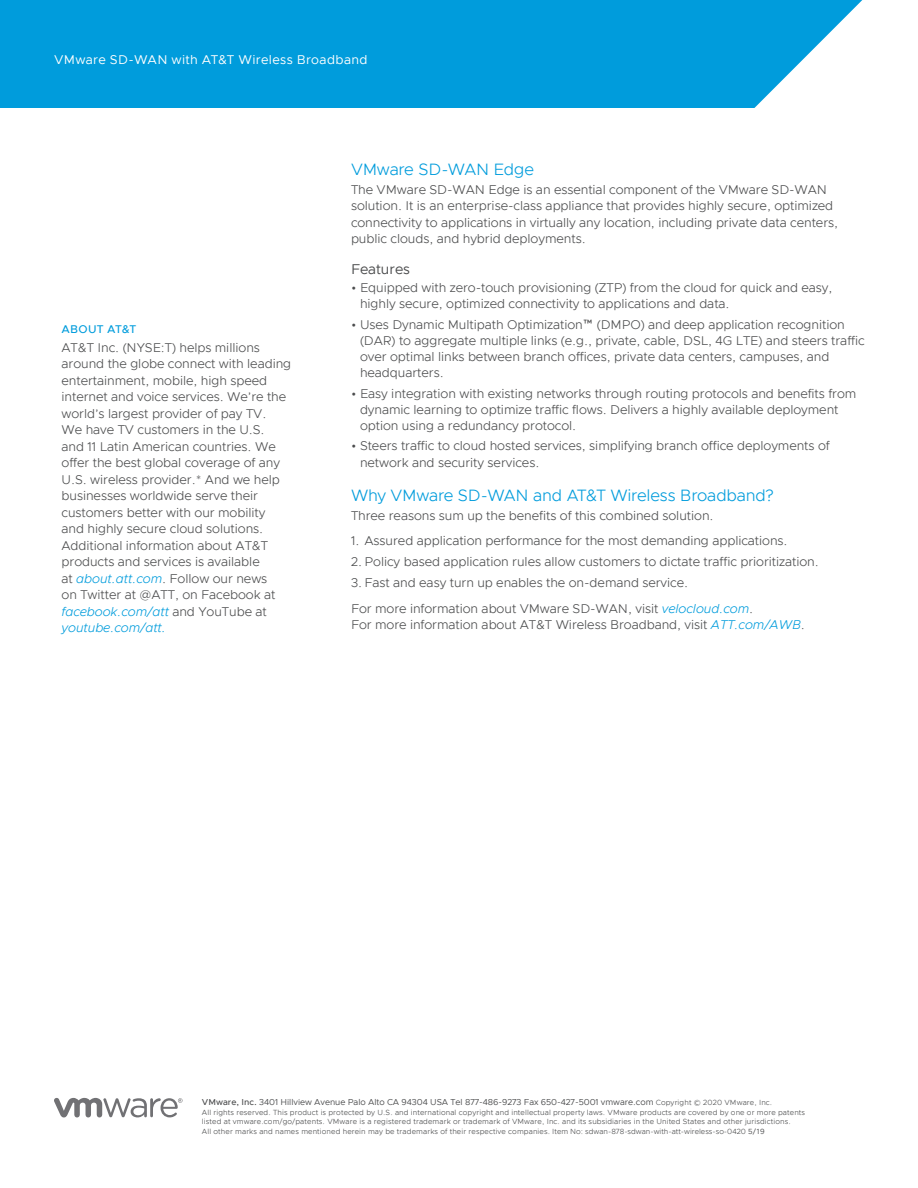
<style>
.page{position:relative;width:918px;height:1188px;background:#fff}
.page>*{position:absolute;margin:0;border:0;box-sizing:border-box;transform-origin:0 0}
._4a__SUBHEAD_1{font:300 16.5px "Metropolis";letter-spacing:-.01em;color:#009cdc}
._4a__SUBHEAD_2{font:14.25px "Metropolis";letter-spacing:-.005em;color:#4b4c4d}
._5b__SIDEBAR_BODY{font:300 12.75px/16.5px "Metropolis";letter-spacing:-.005em;color:#4b4c4d}
._3a__BODY_TEXT{font:300 12.75px/16.5px "Metropolis";letter-spacing:-.005em;color:#4b4c4d}
.FOLIO_WHITE{font:12.75px "Metropolis";letter-spacing:.025em;color:#fff}
._5a__SIDEBAR_HEADER{font:500 11.25px "Metropolis";letter-spacing:.03em;color:#009cdc}
.t1{font:8.7px "Metropolis";letter-spacing:-.005em;color:#4b4c4d}
.t2{font:300 7.5px/9.8px "Metropolis";letter-spacing:.015em;color:#4b4c4d}
.s1{font-style:italic;color:#009cdc}
.s2{font-weight:500}
.s3{font-weight:300;font-size:7.5px}
.s4{font-weight:400}
</style>
<div class="page">
<svg style="left:54px;top:1098px;width:129px;height:19px"></svg>
<div style="left:0;top:0;width:863px;height:108px;background:#009cdc"></div>
<p class="FOLIO_WHITE" style="left:54px;top:52px;width:315px">VMware SD-WAN with AT&amp;T Wireless Broadband</p>
<p class="_5a__SIDEBAR_HEADER" style="left:62px;top:322px;width:76px">ABOUT AT&amp;T</p>
<p class="_5b__SIDEBAR_BODY" style="left:62px;top:339px;width:231px">AT&amp;T Inc. (NYSE:T) helps millions around the globe connect with leading entertainment, mobile, high speed internet and voice services. We’re the world’s largest provider of pay TV.<br>We have TV customers in the U.S.<br>and 11 Latin American countries. We offer the best global coverage of any U.S. wireless provider.* And we help businesses worldwide serve their customers better with our mobility<br>and highly secure cloud solutions.<br>Additional information about AT&amp;T products and services is available<br>at <span class="s1">about.att.com</span>. Follow our news<br>on Twitter at @ATT, on Facebook at <span class="s1">facebook.com/att</span> and YouTube at <span class="s1">youtube.com/att.</span></p>
<p class="_4a__SUBHEAD_1" style="left:351px;top:159px;width:185px">VMware SD-WAN Edge</p>
<p class="_3a__BODY_TEXT" style="left:351px;top:181px;width:489px">The VMware SD-WAN Edge is an essential component of the VMware SD-WAN solution. It is an enterprise-class appliance that provides highly secure, optimized connectivity to applications in virtually any location, including private data centers, public clouds, and hybrid deployments.</p>
<p class="_4a__SUBHEAD_2" style="left:351px;top:260px;width:61px">Features</p>
<p class="_5b__SIDEBAR_BODY" style="left:360px;top:279px;width:474px;text-indent:-9px">• Equipped with zero-touch provisioning (ZTP) from the cloud for quick and easy, highly secure, optimized connectivity to applications and data.</p>
<p class="_5b__SIDEBAR_BODY" style="left:360px;top:316px;width:506px;text-indent:-9px">• Uses Dynamic Multipath Optimization™ (DMPO) and deep application recognition (DAR) to aggregate multiple links (e.g., private, cable, DSL, 4G LTE) and steers traffic over optimal links between branch offices, private data centers, campuses, and headquarters.</p>
<p class="_5b__SIDEBAR_BODY" style="left:360px;top:385px;width:498px;text-indent:-9px">• Easy integration with existing networks through routing protocols and benefits from dynamic learning to optimize traffic flows. Delivers a highly available deployment option using a redundancy protocol.</p>
<p class="_5b__SIDEBAR_BODY" style="left:360px;top:438px;width:471px;text-indent:-9px">• Steers traffic to cloud hosted services, simplifying branch office deployments of network and security services.</p>
<p class="_4a__SUBHEAD_1" style="left:351px;top:485px;width:424px">Why VMware SD-WAN and AT&amp;T Wireless Broadband?</p>
<p class="_3a__BODY_TEXT" style="left:351px;top:507px;width:364px">Three reasons sum up the benefits of this combined solution.</p>
<p class="_5b__SIDEBAR_BODY" style="left:351px;top:533px;width:438px">1. Assured application performance for the most demanding applications.</p>
<p class="_5b__SIDEBAR_BODY" style="left:351px;top:554px;width:469px">2. Policy based application rules allow customers to dictate traffic prioritization.</p>
<p class="_5b__SIDEBAR_BODY" style="left:351px;top:575px;width:339px">3. Fast and easy turn up enables the on-demand service.</p>
<p class="_3a__BODY_TEXT" style="left:351px;top:600px;width:455px">For more information about VMware SD-WAN, visit <span class="s1">velocloud.com</span>.<br>For more information about AT&amp;T Wireless Broadband, visit <span class="s1">ATT.com/AWB</span>.</p>
<p class="t1" style="left:202px;top:1096px;width:572px"><span class="s2">VMware, Inc.</span> 3401 Hillview Avenue Palo Alto CA 94304 USA Tel 877-486-9273 Fax 650-427-5001 vmware.com <span class="s3">Copyright © 2020 VMware, Inc.</span></p>
<p class="t2" style="left:202px;top:1107px;width:605px">All rights reserved. This product is protected by U.S. and international copyright and intellectual property laws. VMware products are covered by one or more patents listed at vmware.com/go/patents. VMware is a registered trademark or trademark of VMware, Inc. and its subsidiaries in the United States and other jurisdictions.<br>All other marks and names mentioned herein may be trademarks of their respective companies. Item No: sdwan-878-sdwan-with-att-wireless-so-0420 <span class="s4">5/19</span></p>
</div>
